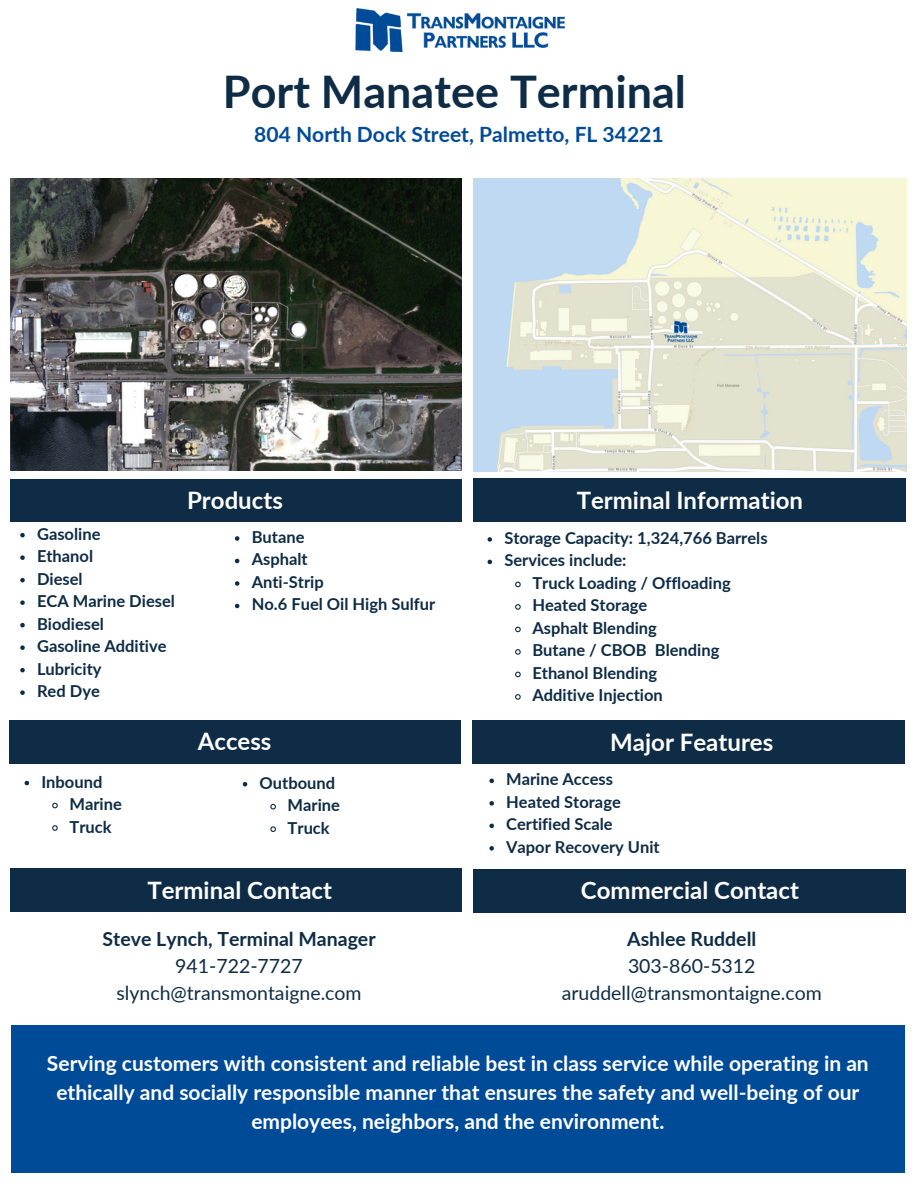
<style>
.page{position:relative;width:918px;height:1188px;background:#fff}
.page>*{position:absolute;margin:0;border:0;box-sizing:border-box;transform-origin:0 0}
.t1{font:700 45px "Lato";color:#0e2c45}
.t2{font:700 24px "Lato";color:#fff}
.t3{font:700 21px/29.2px "Lato";color:#fff;text-align:center}
.t4{font:700 21px "Lato";color:#004b98}
.t5{font:19.5px "Lato";color:#0e2c45}
.t6{font:700 19.5px "Lato";color:#0e2c45}
.t7{font:700 16.5px "Lato";color:#0e2c45}
</style>
<div class="page">
<img style="left:10px;top:178px;width:452px;height:293px">
<img style="left:474px;top:179px;width:433px;height:292px">
<img style="left:408px;top:13px;width:156px;height:35px">
<img style="left:355px;top:8px;width:48px;height:44px">
<div style="left:474px;top:479px;width:432px;height:43px;background:#0e2c45"></div>
<div style="left:10px;top:479px;width:452px;height:43px;background:#0e2c45"></div>
<div style="left:474px;top:869px;width:432px;height:43px;background:#0e2c45"></div>
<div style="left:11px;top:1025px;width:894px;height:148px;background:#004b98"></div>
<div style="left:10px;top:868px;width:452px;height:43px;background:#0e2c45"></div>
<svg style="left:20px;top:533px;width:5px;height:4px"></svg>
<svg style="left:20px;top:555px;width:5px;height:5px"></svg>
<svg style="left:20px;top:578px;width:5px;height:4px"></svg>
<svg style="left:20px;top:600px;width:5px;height:5px"></svg>
<svg style="left:20px;top:623px;width:5px;height:4px"></svg>
<svg style="left:20px;top:645px;width:5px;height:5px"></svg>
<svg style="left:20px;top:668px;width:5px;height:4px"></svg>
<svg style="left:20px;top:690px;width:5px;height:5px"></svg>
<svg style="left:488px;top:537px;width:4px;height:5px"></svg>
<svg style="left:488px;top:560px;width:4px;height:4px"></svg>
<svg style="left:515px;top:581px;width:6px;height:7px"></svg>
<svg style="left:515px;top:604px;width:6px;height:6px"></svg>
<svg style="left:515px;top:626px;width:6px;height:7px"></svg>
<svg style="left:515px;top:649px;width:6px;height:6px"></svg>
<svg style="left:515px;top:671px;width:6px;height:7px"></svg>
<svg style="left:515px;top:694px;width:6px;height:6px"></svg>
<div style="left:472px;top:720px;width:433px;height:43px;background:#0e2c45"></div>
<div style="left:9px;top:720px;width:451px;height:43px;background:#0e2c45"></div>
<svg style="left:25px;top:781px;width:4px;height:4px"></svg>
<svg style="left:52px;top:802px;width:6px;height:7px"></svg>
<svg style="left:52px;top:825px;width:6px;height:6px"></svg>
<svg style="left:489px;top:779px;width:5px;height:4px"></svg>
<svg style="left:489px;top:801px;width:5px;height:5px"></svg>
<svg style="left:489px;top:824px;width:5px;height:4px"></svg>
<svg style="left:489px;top:846px;width:5px;height:5px"></svg>
<svg style="left:243px;top:782px;width:4px;height:4px"></svg>
<svg style="left:270px;top:803px;width:6px;height:7px"></svg>
<svg style="left:270px;top:826px;width:6px;height:6px"></svg>
<svg style="left:235px;top:536px;width:4px;height:5px"></svg>
<svg style="left:235px;top:559px;width:4px;height:4px"></svg>
<svg style="left:235px;top:581px;width:4px;height:5px"></svg>
<svg style="left:235px;top:604px;width:4px;height:4px"></svg>
<p class="t1" style="left:223px;top:64px;width:465px">Port Manatee Terminal</p>
<p class="t4" style="left:254px;top:121px;width:411px">804 North Dock Street, Palmetto, FL 34221</p>
<p class="t7" style="left:37px;top:523px;width:65px">Gasoline</p>
<p class="t7" style="left:37px;top:546px;width:58px">Ethanol</p>
<p class="t7" style="left:37px;top:568px;width:47px">Diesel</p>
<p class="t7" style="left:37px;top:591px;width:139px">ECA Marine Diesel</p>
<p class="t7" style="left:37px;top:613px;width:69px">Biodiesel</p>
<p class="t7" style="left:37px;top:636px;width:131px">Gasoline Additive</p>
<p class="t7" style="left:37px;top:658px;width:66px">Lubricity</p>
<p class="t7" style="left:37px;top:681px;width:64px">Red Dye</p>
<p class="t7" style="left:41px;top:771px;width:62px">Inbound</p>
<p class="t7" style="left:69px;top:794px;width:54px">Marine</p>
<p class="t7" style="left:69px;top:816px;width:44px">Truck</p>
<p class="t2" style="left:187px;top:486px;width:97px">Products</p>
<p class="t2" style="left:577px;top:486px;width:228px">Terminal Information</p>
<p class="t7" style="left:252px;top:527px;width:54px">Butane</p>
<p class="t7" style="left:252px;top:549px;width:57px">Asphalt</p>
<p class="t7" style="left:252px;top:572px;width:74px">Anti-Strip</p>
<p class="t7" style="left:252px;top:594px;width:185px">No.6 Fuel Oil High Sulfur</p>
<p class="t2" style="left:198px;top:727px;width:75px">Access</p>
<p class="t7" style="left:260px;top:772px;width:77px">Outbound</p>
<p class="t7" style="left:288px;top:795px;width:54px">Marine</p>
<p class="t7" style="left:288px;top:817px;width:44px">Truck</p>
<p class="t7" style="left:504px;top:528px;width:265px">Storage Capacity: 1,324,766 Barrels</p>
<p class="t7" style="left:504px;top:550px;width:124px">Services include:</p>
<p class="t7" style="left:532px;top:573px;width:200px">Truck Loading / Offloading</p>
<p class="t7" style="left:532px;top:595px;width:116px">Heated Storage</p>
<p class="t7" style="left:532px;top:618px;width:126px">Asphalt Blending</p>
<p class="t7" style="left:532px;top:640px;width:189px">Butane / CBOB Blending</p>
<p class="t7" style="left:532px;top:663px;width:126px">Ethanol Blending</p>
<p class="t7" style="left:532px;top:685px;width:132px">Additive Injection</p>
<p class="t2" style="left:610px;top:728px;width:165px">Major Features</p>
<p class="t7" style="left:506px;top:769px;width:108px">Marine Access</p>
<p class="t7" style="left:506px;top:792px;width:116px">Heated Storage</p>
<p class="t7" style="left:506px;top:814px;width:108px">Certified Scale</p>
<p class="t7" style="left:506px;top:837px;width:155px">Vapor Recovery Unit</p>
<p class="t2" style="left:147px;top:875px;width:186px">Terminal Contact</p>
<p class="t6" style="left:102px;top:926px;width:275px">Steve Lynch, Terminal Manager</p>
<p class="t5" style="left:175px;top:953px;width:129px">941-722-7727</p>
<p class="t5" style="left:116px;top:980px;width:247px">slynch@transmontaigne.com</p>
<p class="t2" style="left:581px;top:876px;width:220px">Commercial Contact</p>
<p class="t6" style="left:627px;top:926px;width:131px">Ashlee Ruddell</p>
<p class="t5" style="left:628px;top:953px;width:129px">303-860-5312</p>
<p class="t5" style="left:562px;top:980px;width:261px">aruddell@transmontaigne.com</p>
<p class="t3" style="left:47px;top:1048px;width:823px">Serving customers with consistent and reliable best in class service while operating in an ethically and socially responsible manner that ensures the safety and well-being of our employees, neighbors, and the environment.</p>
</div>
